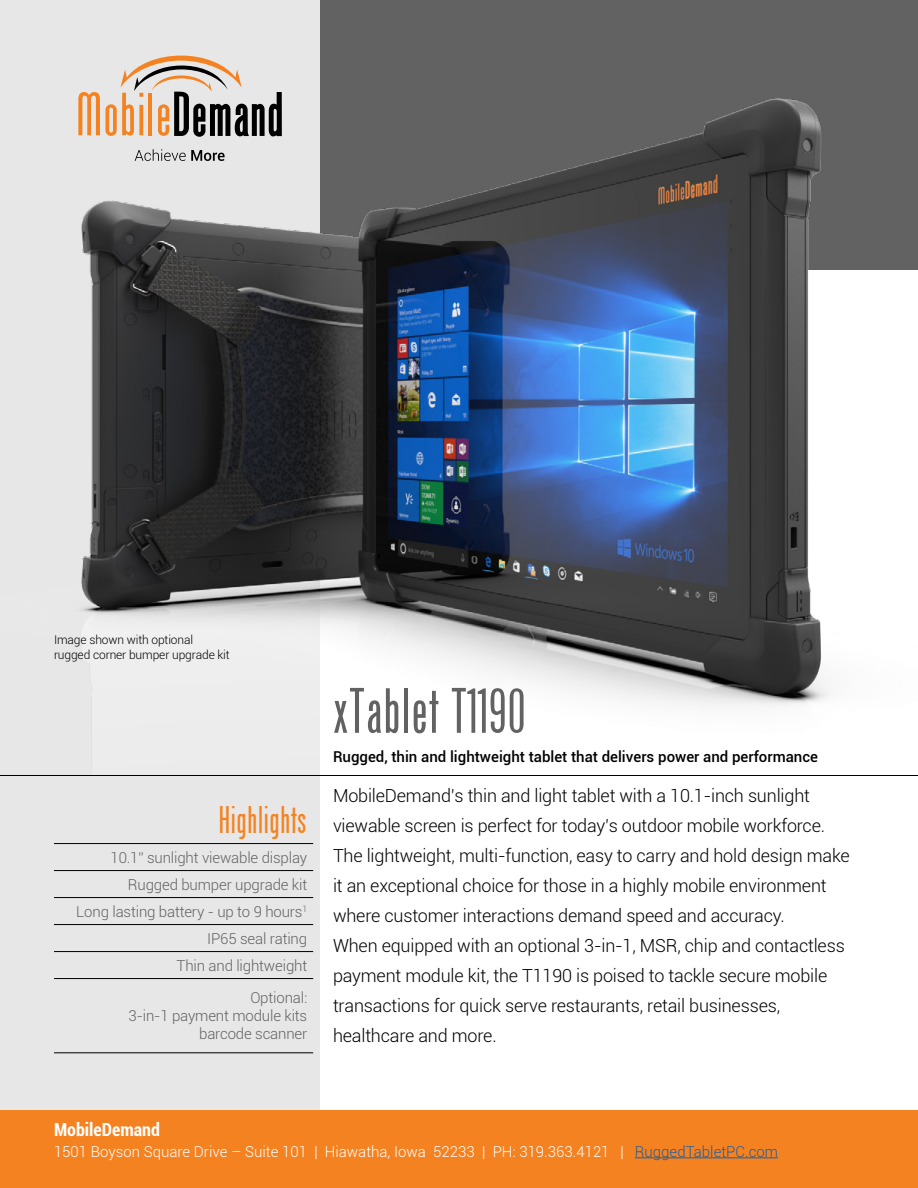
<style>
.page{position:relative;width:918px;height:1188px;background:#fff}
.page>*{position:absolute;margin:0;border:0;box-sizing:border-box;transform-origin:0 0}
.t1{font:60px "Phenix American";color:#626262}
.t2{font:36px "Phenix American";color:#f58220}
.t3{font:300 18px/30px "Roboto";letter-spacing:-.01em;color:#000}
.t4{font:700 condensed 18px "Roboto";color:#fff}
.t5{font:300 15px/27px "Roboto";letter-spacing:-.01em;color:#626262;text-align:right}
.t6{font:300 15px "Roboto";color:#fff}
.t7{font:500 15px "Roboto";color:#000}
.t8{font:300 12px/15px "Roboto";letter-spacing:-.01em;color:#000}
.s1{color:#215e9e}
</style>
<div class="page">
<div style="left:0;top:0;width:918px;height:270px;background:#626262"></div>
<div style="left:0;top:0;width:320px;height:1188px;background:#e7e7e7"></div>
<div style="left:0;top:1110px;width:918px;height:78px;background:#f58220"></div>
<hr style="left:635px;top:1157px;width:143px;height:1px;background:#215e9e">
<svg style="left:120px;top:56px;width:122px;height:31px"></svg>
<img style="left:78px;top:87px;width:752px;height:619px">
<hr style="left:54px;top:843px;width:259px;height:1px;background:#000">
<hr style="left:54px;top:870px;width:259px;height:1px;background:#000">
<hr style="left:54px;top:897px;width:259px;height:1px;background:#000">
<hr style="left:54px;top:924px;width:259px;height:1px;background:#000">
<hr style="left:54px;top:951px;width:259px;height:1px;background:#000">
<hr style="left:54px;top:978px;width:259px;height:1px;background:#000">
<hr style="left:54px;top:1053px;width:259px;height:1px;background:#000">
<hr style="left:0;top:775px;width:918px;height:1px;background:#000">
<p class="t8" style="left:54px;top:632px;width:177px">Image shown with optional rugged corner bumper upgrade kit</p>
<h2 class="t2" style="left:218px;top:799px;width:90px">Highlights</h2>
<p class="t5" style="left:76px;top:843px;width:233px">10.1” sunlight viewable display<br>Rugged bumper upgrade kit<br>Long lasting battery - up to 9 hours<sup>1<br></sup>IP65 seal rating<br>Thin and lightweight</p>
<p class="t5" style="left:129px;top:988px;width:180px;line-height:18px">Optional:<br>3-in-1 payment module kits barcode scanner</p>
<h1 class="t1" style="left:333px;top:676px;width:195px">xTablet T1190</h1>
<p class="t7" style="left:333px;top:746px;width:487px">Rugged, thin and lightweight tablet that delivers power and performance</p>
<p class="t3" style="left:333px;top:780px;width:518px">MobileDemand’s thin and light tablet with a 10.1-inch sunlight viewable screen is perfect for today’s outdoor mobile workforce.<br>The lightweight, multi-function, easy to carry and hold design make it an exceptional choice for those in a highly mobile environment where customer interactions demand speed and accuracy.<br>When equipped with an optional 3-in-1, MSR, chip and contactless payment module kit, the T1190 is poised to tackle secure mobile transactions for quick serve restaurants, retail businesses, healthcare and more.</p>
<p class="t4" style="left:54px;top:1117px;width:108px">MobileDemand</p>
<p class="t6" style="left:54px;top:1141px;width:726px">1501 Boyson Square Drive – Suite 101 | Hiawatha, Iowa 52233 | PH: 319.363.4121 | <span class="s1">RuggedTabletPC.com</span></p>
</div>
